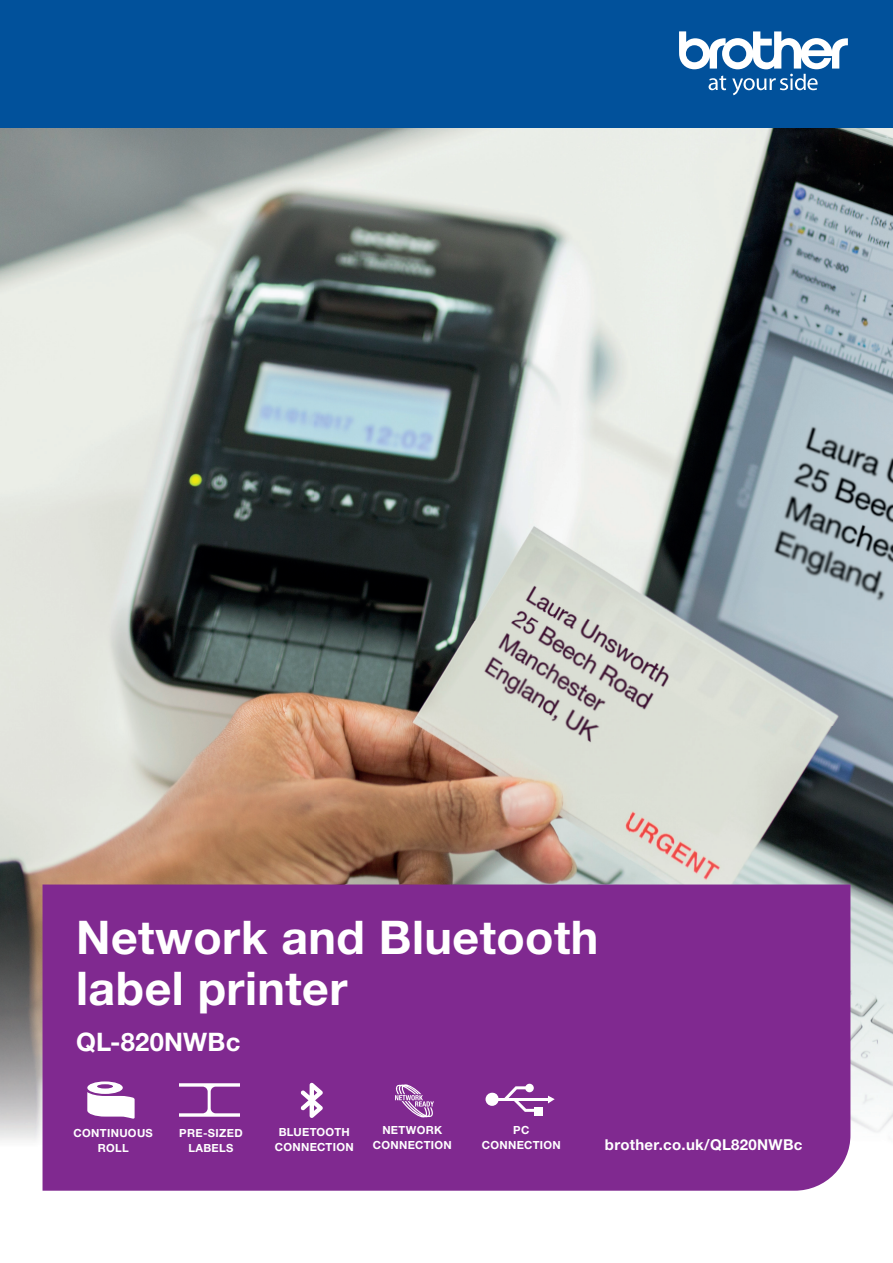
<style>
.page{position:relative;width:893px;height:1263px;background:#fff}
.page>*{position:absolute;margin:0;border:0;box-sizing:border-box;transform-origin:0 0}
.t1{font:700 46.5px/51px "Helvetica Neue LTW1 G";letter-spacing:.01em;color:#fff}
.t2{font:700 25.5px "Helvetica Neue LTW1 G";letter-spacing:.01em;color:#fff}
.t3{font:700 15px "Helvetica Neue LTW1 G";letter-spacing:.02em;color:#fff}
.t4{font:700 11.25px/15px "Helvetica Neue LTW1 G";letter-spacing:.03em;color:#fff;text-align:center}
</style>
<div class="page">
<img style="left:0;top:128px;width:893px;height:1019px">
<div style="left:43px;top:884px;width:807px;height:307px;background:#802990"></div>
<div style="left:0;top:0;width:893px;height:128px;background:#01519b"></div>
<svg style="left:679px;top:31px;width:169px;height:64px"></svg>
<svg style="left:87px;top:1081px;width:48px;height:38px"></svg>
<svg style="left:179px;top:1083px;width:60px;height:34px"></svg>
<div style="left:485px;top:1093px;width:14px;height:13px;background:#fff;border-radius:50%"></div>
<svg style="left:525px;top:1084px;width:9px;height:8px"></svg>
<hr style="left:498px;top:1098px;width:50px;height:3px;background:#fff">
<svg style="left:548px;top:1095px;width:7px;height:8px"></svg>
<div style="left:535px;top:1107px;width:8px;height:8px;background:#fff"></div>
<svg style="left:504px;top:1086px;width:34px;height:26px"></svg>
<svg style="left:301px;top:1083px;width:22px;height:35px"></svg>
<svg style="left:395px;top:1084px;width:39px;height:33px"></svg>
<h1 class="t1" style="left:76px;top:911px;width:524px">Network and Bluetooth label printer</h1>
<h2 class="t2" style="left:76px;top:1027px;width:166px">QL-820NWBc</h2>
<p class="t4" style="left:74px;top:1125px;width:81px">CONTINUOUS<br>ROLL</p>
<p class="t4" style="left:179px;top:1125px;width:65px">PRE-SIZED<br>LABELS</p>
<p class="t4" style="left:482px;top:1123px;width:81px">PC<br>CONNECTION</p>
<p class="t4" style="left:275px;top:1124px;width:81px">BLUETOOTH<br>CONNECTION</p>
<p class="t4" style="left:373px;top:1123px;width:81px">NETWORK<br>CONNECTION</p>
<h3 class="t3" style="left:605px;top:1135px;width:199px">brother.co.uk/QL820NWBc</h3>
</div>
